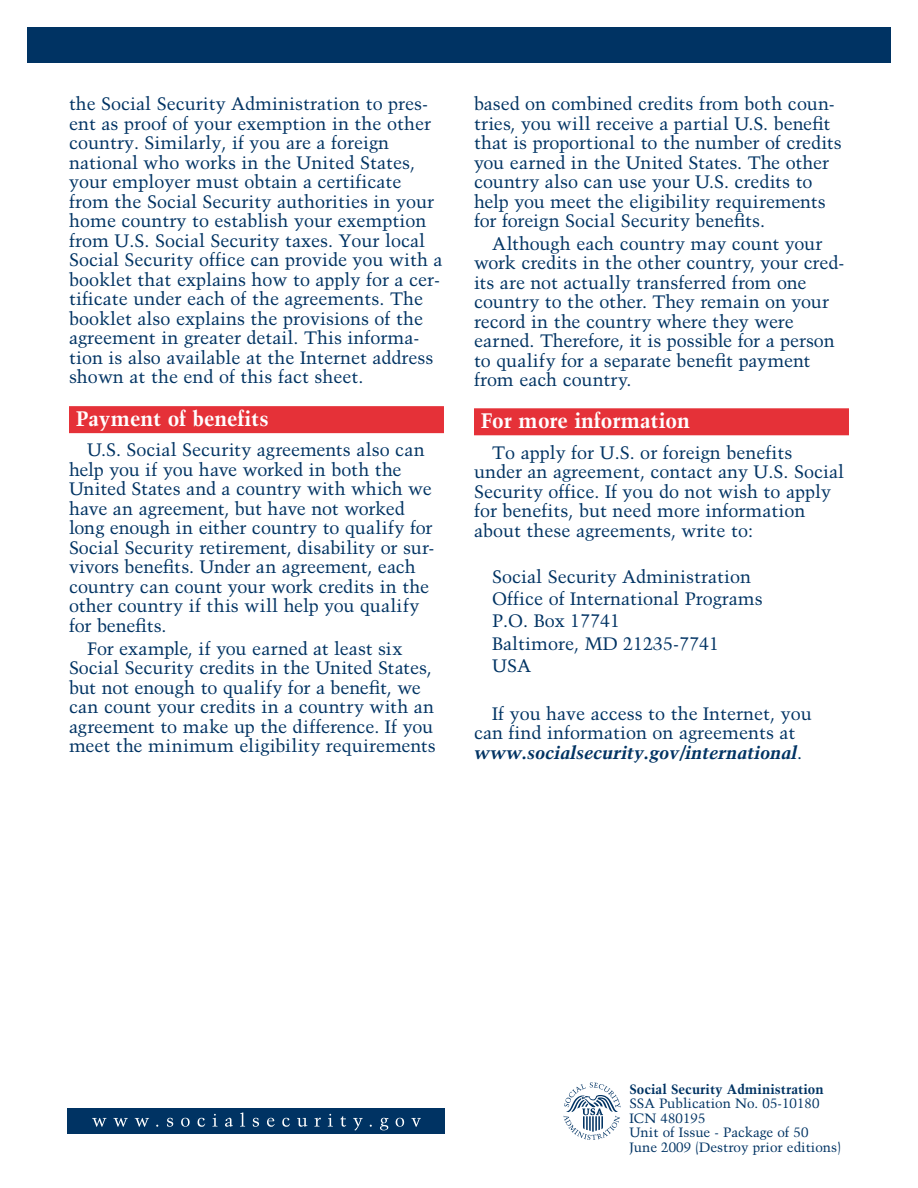
<style>
.page{position:relative;width:918px;height:1188px;background:#fff}
.page>*{position:absolute;margin:0;border:0;box-sizing:border-box;transform-origin:0 0}
.Header1_1line{font:700 21px "Trump Mediaeval";letter-spacing:-.005em;color:#fff}
.paragraph_format{font:18px/19.5px "Trump Mediaeval";color:#003363}
.t1{font:13.5px "Trump Mediaeval";color:#003363}
.SSA{font:700 13.5px "Trump Mediaeval";color:#003363}
.s1{font-weight:700;font-style:italic}
</style>
<div class="page">
<div style="left:27px;top:27px;width:864px;height:35px;background:#003363"></div>
<svg style="left:564px;top:1082px;width:57px;height:58px"></svg>
<div style="left:68px;top:1109px;width:378px;height:25px;background:#003363"></div>
<svg style="left:92px;top:1112px;width:329px;height:19px"></svg>
<div style="left:69px;top:406px;width:375px;height:27px;background:#e53138"></div>
<div style="left:474px;top:408px;width:375px;height:27px;background:#e53138"></div>
<p class="paragraph_format" style="left:69px;top:94px;width:375px">the Social Security Administration to pres&shy;ent as proof of your exemption in the other country. Similarly, if you are a foreign national who works in the United States, your employer must obtain a certificate from the Social Security authorities in your home country to establish your exemption from U.S. Social Security taxes. Your local Social Security office can provide you with a booklet that explains how to apply for a cer&shy;tificate under each of the agreements. The booklet also explains the provisions of the agreement in greater detail. This informa&shy;tion is also available at the Internet address shown at the end of this fact sheet.</p>
<h1 class="Header1_1line" style="left:76px;top:406px;width:194px">Payment of benefits</h1>
<p class="paragraph_format" style="left:69px;top:440px;width:367px;text-indent:18px">U.S. Social Security agreements also can help you if you have worked in both the United States and a country with which we have an agreement, but have not worked long enough in either country to qualify for Social Security retirement, disability or sur&shy;vivors benefits. Under an agreement, each country can count your work credits in the other country if this will help you qualify for benefits.</p>
<p class="paragraph_format" style="left:69px;top:638px;width:368px;text-indent:18px">For example, if you earned at least six Social Security credits in the United States, but not enough to qualify for a benefit, we can count your credits in a country with an agreement to make up the difference. If you meet the minimum eligibility requirements</p>
<p class="paragraph_format" style="left:474px;top:94px;width:369px">based on combined credits from both coun&shy;tries, you will receive a partial U.S. benefit that is proportional to the number of credits you earned in the United States. The other country also can use your U.S. credits to help you meet the eligibility requirements for foreign Social Security benefits.</p>
<p class="paragraph_format" style="left:474px;top:234px;width:372px;text-indent:18px">Although each country may count your work credits in the other country, your cred&shy;its are not actually transferred from one country to the other. They remain on your record in the country where they were earned. Therefore, it is possible for a person to qualify for a separate benefit payment from each country.</p>
<h1 class="Header1_1line" style="left:481px;top:408px;width:211px">For more information</h1>
<p class="paragraph_format" style="left:474px;top:442px;width:372px;text-indent:18px">To apply for U.S. or foreign benefits under an agreement, contact any U.S. Social Security office. If you do not wish to apply for benefits, but need more information about these agreements, write to:</p>
<p class="paragraph_format" style="left:492px;top:566px;width:261px">Social Security Administration</p>
<p class="paragraph_format" style="left:492px;top:589px;width:272px">Office of International Programs</p>
<p class="paragraph_format" style="left:492px;top:611px;width:130px">P.O. Box 17741</p>
<p class="paragraph_format" style="left:492px;top:633px;width:229px">Baltimore, MD 21235-7741</p>
<p class="paragraph_format" style="left:492px;top:656px;width:41px">USA</p>
<p class="paragraph_format" style="left:474px;top:703px;width:339px;text-indent:18px">If you have access to the Internet, you can find information on agreements at <span class="s1">www.socialsecurity.gov/international</span>.</p>
<p class="SSA" style="left:629px;top:1081px;width:196px">Social Security Administration</p>
<p class="t1" style="left:629px;top:1095px;width:192px">SSA Publication No. 05-10180</p>
<p class="t1" style="left:629px;top:1110px;width:78px">ICN 480195</p>
<p class="t1" style="left:629px;top:1125px;width:181px">Unit of Issue - Package of 50</p>
<p class="t1" style="left:629px;top:1139px;width:213px">June 2009 (Destroy prior editions)</p>
</div>
